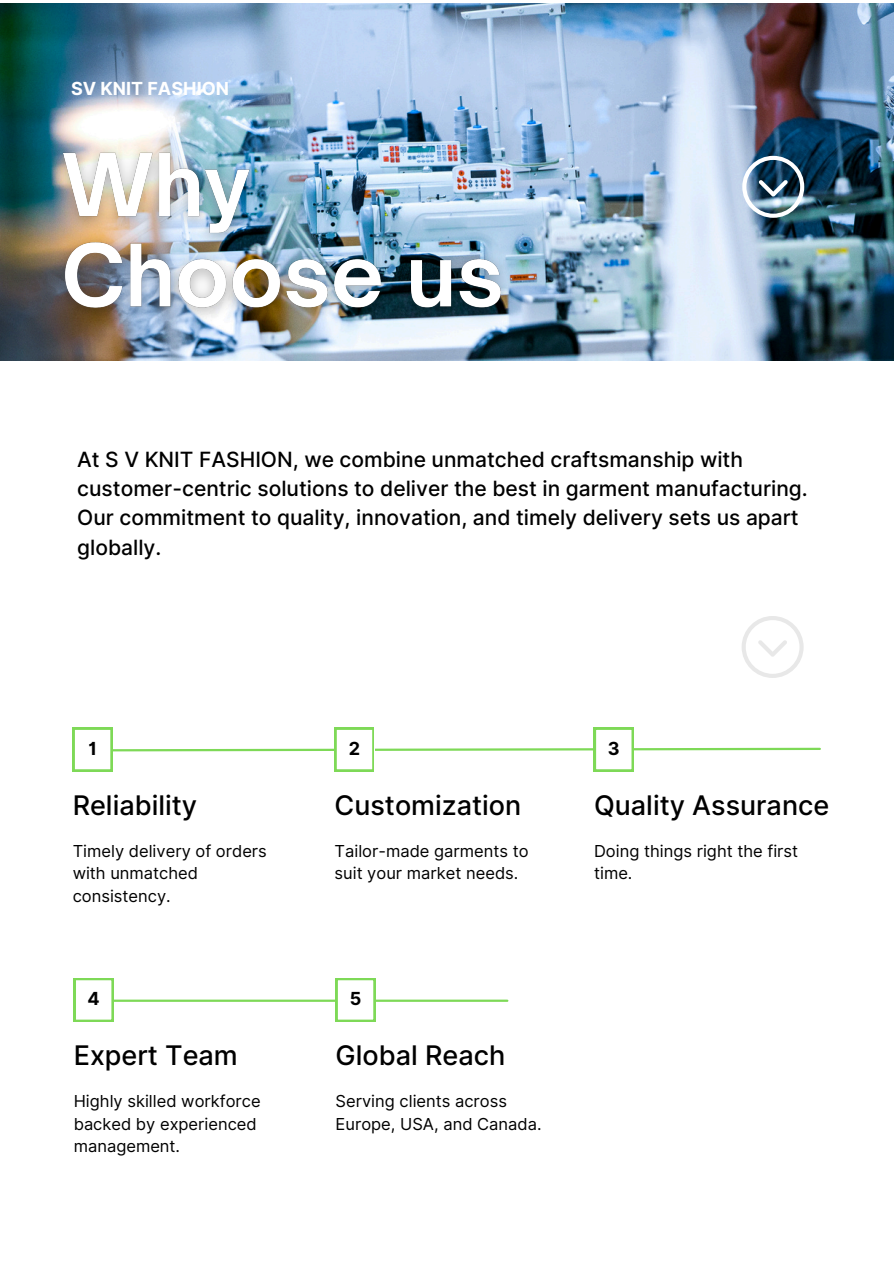
<style>
.page{position:relative;width:894px;height:1264px;background:#fff}
.page>*{position:absolute;margin:0;border:0;box-sizing:border-box;transform-origin:0 0}
.t1{font:500 27px "Inter";color:#000}
.t2{font:500 21px/29.2px "Inter";color:#000}
.t3{font:700 18px "Inter";color:#fff}
.t4{font:700 18px "Inter";color:#000}
.t5{font:16.5px/22.5px "Inter";color:#000}
</style>
<div class="page">
<img style="left:0;top:3px;width:893px;height:357px">
<img style="left:742px;top:156px;width:62px;height:62px">
<svg style="left:742px;top:616px;width:61px;height:62px"></svg>
<svg style="left:73px;top:727px;width:748px;height:44px"></svg>
<img style="left:43px;top:134px;width:479px;height:198px">
<hr style="left:76px;top:999px;width:431px;height:2px;background:#7ed957">
<div style="left:74px;top:978px;width:40px;height:43px;background:#7ed957"></div>
<svg style="left:76px;top:980px;width:36px;height:40px"></svg>
<svg style="left:335px;top:978px;width:40px;height:43px"></svg>
<h2 class="t3" style="left:71px;top:78px;width:159px">SV KNIT FASHION</h2>
<h2 class="t2" style="left:77px;top:444px;width:732px">At S V KNIT FASHION, we combine unmatched craftsmanship with customer-centric solutions to deliver the best in garment manufacturing.<br>Our commitment to quality, innovation, and timely delivery sets us apart globally.</h2>
<p class="t4" style="left:88px;top:737px;width:10px">1</p>
<h4 class="t4" style="left:349px;top:737px;width:13px">2</h4>
<p class="t4" style="left:607px;top:737px;width:13px">3</p>
<p class="t1" style="left:73px;top:788px;width:126px">Reliability</p>
<p class="t1" style="left:334px;top:788px;width:188px">Customization</p>
<p class="t1" style="left:594px;top:788px;width:237px">Quality Assurance</p>
<h3 class="t5" style="left:73px;top:839px;width:196px">Timely delivery of orders with unmatched consistency.</h3>
<p class="t5" style="left:594px;top:839px;width:205px">Doing things right the first time.</p>
<p class="t5" style="left:334px;top:839px;width:195px">Tailor-made garments to suit your market needs.</p>
<h2 class="t4" style="left:88px;top:987px;width:14px">4</h2>
<p class="t4" style="left:349px;top:987px;width:13px">5</p>
<p class="t1" style="left:74px;top:1038px;width:165px">Expert Team</p>
<p class="t1" style="left:335px;top:1038px;width:171px">Global Reach</p>
<p class="t5" style="left:74px;top:1090px;width:188px">Highly skilled workforce backed by experienced management.</p>
<p class="t5" style="left:335px;top:1090px;width:207px">Serving clients across<br>Europe, USA, and Canada.</p>
</div>
